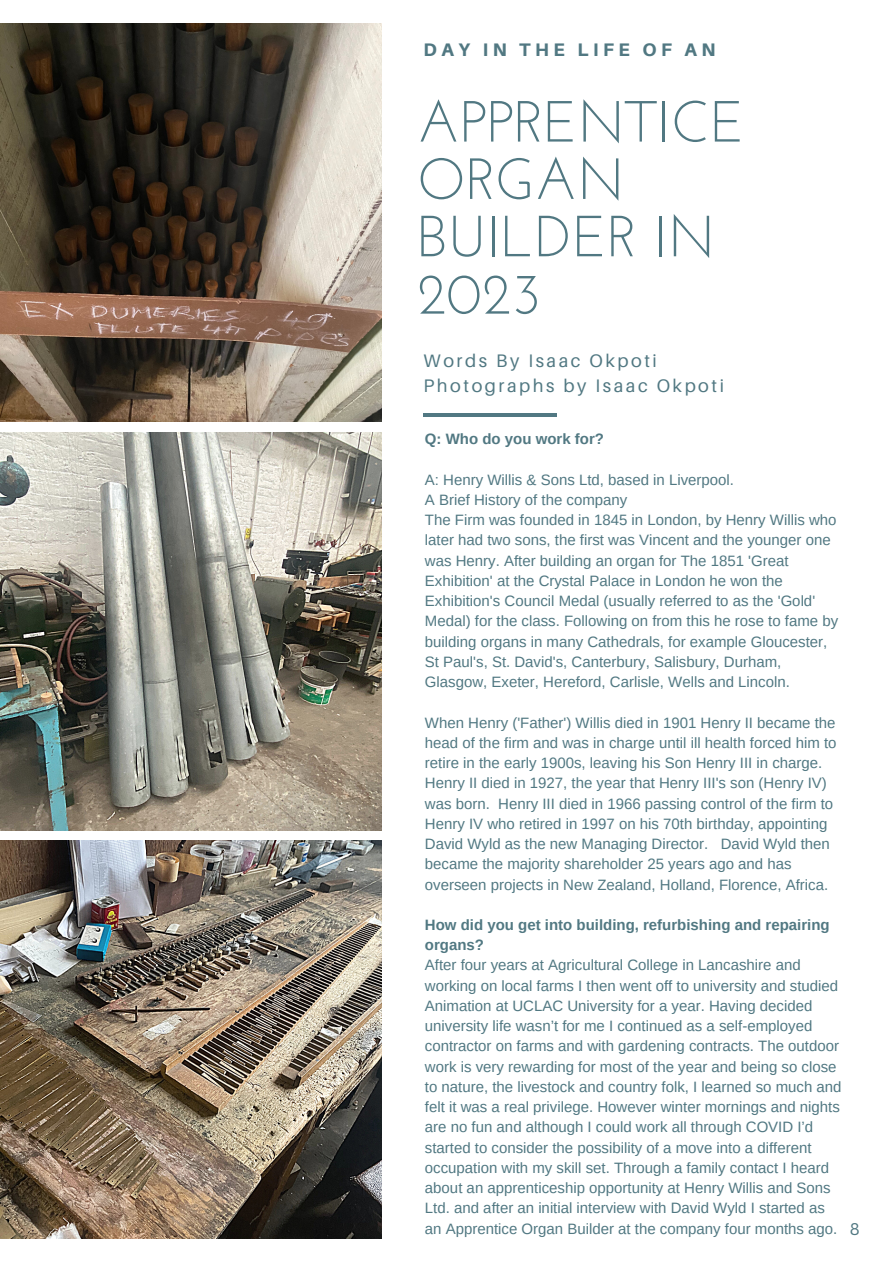
<style>
.page{position:relative;width:893px;height:1264px;background:#fff}
.page>*{position:absolute;margin:0;border:0;box-sizing:border-box;transform-origin:0 0}
.t1{font:57.9px/57.3px "Josefin Sans";color:#517882}
.t2{font:18.15px/25.2px "Aileron";letter-spacing:.14em;color:#517882}
.t3{font:800 18.15px "Aileron";letter-spacing:.25em;color:#517882}
.t4{font:15px/20.2px "Arimo";color:#517882}
.t5{font:700 15px/20.2px "Arimo";color:#517882}
.s1{font-family:"Canva Sans";font-size:16.5px}
</style>
<div class="page">
<hr style="left:423px;top:413px;width:134px;height:4px;background:#517882">
<img style="left:0;top:23px;width:381px;height:398px">
<img style="left:0;top:432px;width:381px;height:398px">
<img style="left:0;top:840px;width:381px;height:398px">
<p class="t3" style="left:423px;top:39px;width:293px">DAY IN THE LIFE OF AN</p>
<h1 class="t1" style="left:417px;top:98px;width:329px">APPRENTICE<br>ORGAN<br>BUILDER IN<br>2023</h1>
<p class="t2" style="left:423px;top:348px;width:302px">Words By Isaac Okpoti<br>Photographs by Isaac Okpoti</p>
<p class="t5" style="left:425px;top:429px;width:180px">Q: Who do you work for?</p>
<p class="t4" style="left:425px;top:469px;width:415px">A: Henry Willis &amp; Sons Ltd, based in Liverpool.<br>A Brief History of the company<br>The Firm was founded in 1845 in London, by Henry Willis who later had two sons, the first was Vincent and the younger one was Henry. After building an organ for The 1851 'Great Exhibition' at the Crystal Palace in London he won the Exhibition's Council Medal (usually referred to as the 'Gold' Medal) for the class. Following on from this he rose to fame by building organs in many Cathedrals, for example Gloucester, St Paul's, St. David's, Canterbury, Salisbury, Durham, Glasgow, Exeter, Hereford, Carlisle, Wells and Lincoln.</p>
<p class="t4" style="left:425px;top:712px;width:413px">When Henry ('Father') Willis died in 1901 Henry II became the head of the firm and was in charge until ill health forced him to retire in the early 1900s, leaving his Son Henry III in charge.<br>Henry II died in 1927, the year that Henry III's son (Henry IV) was born. Henry III died in 1966 passing control of the firm to Henry IV who retired in 1997 on his 70th birthday, appointing David Wyld as the new Managing Director. David Wyld then became the majority shareholder 25 years ago and has overseen projects in New Zealand, Holland, Florence, Africa.</p>
<p class="t5" style="left:425px;top:914px;width:406px">How did you get into building, refurbishing and repairing organs?</p>
<p class="t4" style="left:425px;top:955px;width:436px">After four years at Agricultural College in Lancashire and<br>working on local farms I then went off to university and studied Animation at UCLAC University for a year. Having decided university life wasn’t for me I continued as a self-employed contractor on farms and with gardening contracts. The outdoor work is very rewarding for most of the year and being so close<br>to nature, the livestock and country folk, I learned so much and felt it was a real privilege. However winter mornings and nights are no fun and although I could work all through COVID I’d started to consider the possibility of a move into a different occupation with my skill set. Through a family contact I heard about an apprenticeship opportunity at Henry Willis and Sons<br>Ltd. and after an initial interview with David Wyld I started as<br>an Apprentice Organ Builder at the company four months ago. <span class="s1">8</span></p>
</div>
